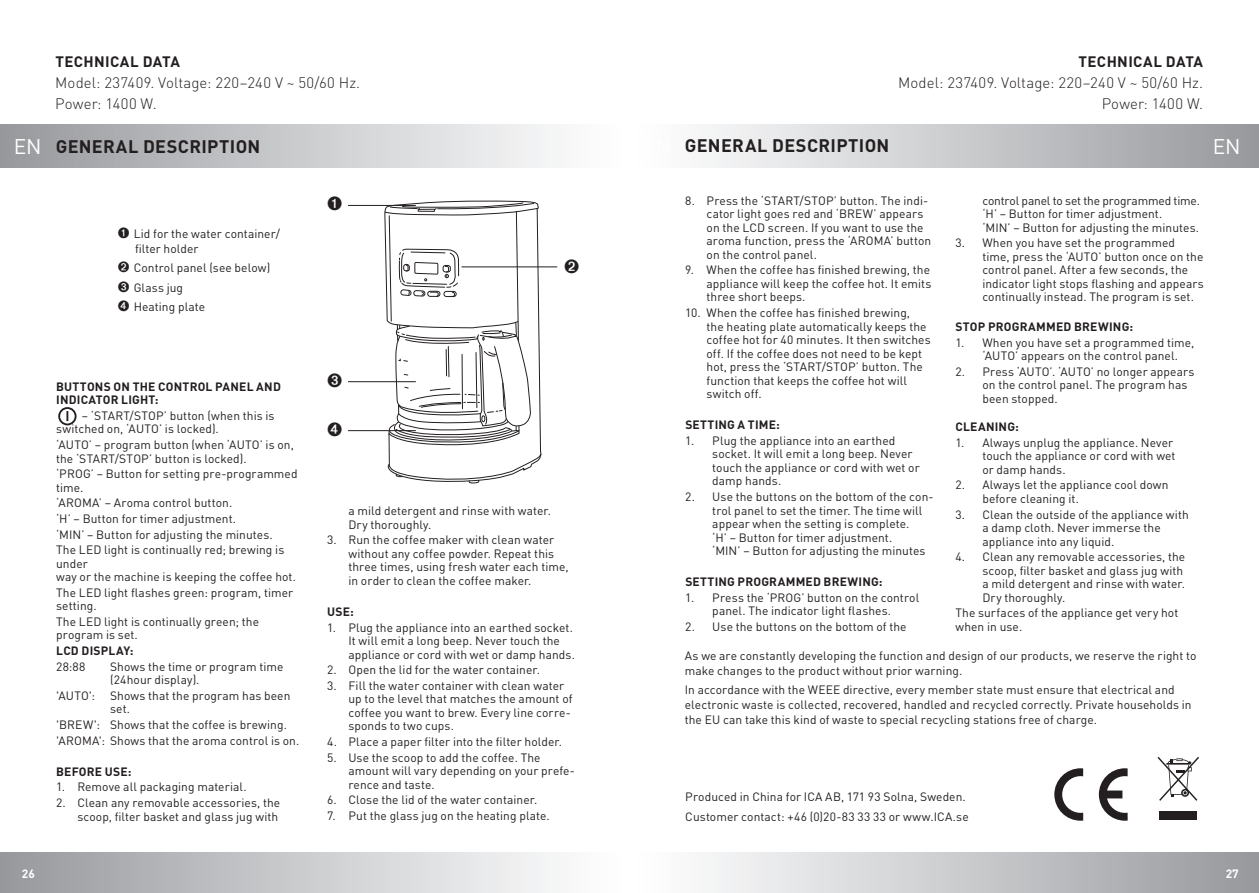
<style>
.page{position:relative;width:1259px;height:893px;background:#fff}
.page>*{position:absolute;margin:0;border:0;box-sizing:border-box;transform-origin:0 0}
.t1{font:21px "DIN Pro";color:#fff}
.t2{font:700 18px "DIN Pro";letter-spacing:.02em;color:#231f20}
.t3{font:300 15px/21px "DIN Pro";letter-spacing:.01em;color:#231f20;text-align:right}
.t4{font:700 15px "DIN Pro";letter-spacing:.025em;color:#231f20}
.t5{font:12px/13.5px "DIN Pro";letter-spacing:.005em;color:#231f20}
.t6{font:700 12px/13.5px "DIN Pro";letter-spacing:.015em;color:#231f20}
.t7{font:700 12px "DIN Pro";color:#fff}
.s1{font-weight:400;font-size:21px;color:#fff}
</style>
<div class="page">
<div style="left:629px;top:852px;width:630px;height:41px;background:linear-gradient(to right,#fff,#989a9e)"></div>
<div style="left:629px;top:125px;width:630px;height:42px;background:linear-gradient(to right,#fff,#989a9e)"></div>
<div style="left:0;top:852px;width:629px;height:41px;background:linear-gradient(to right,#98999d,#fff)"></div>
<div style="left:0;top:125px;width:629px;height:42px;background:linear-gradient(to right,#98999e,#fff)"></div>
<svg style="left:1054px;top:768px;width:29px;height:53px"></svg>
<svg style="left:1099px;top:768px;width:28px;height:53px"></svg>
<div style="left:1160px;top:811px;width:37px;height:8px;background:#231f20"></div>
<svg style="left:1157px;top:756px;width:42px;height:45px"></svg>
<div style="left:58px;top:407px;width:19px;height:18px;border:2px solid #231f20;border-radius:50%"></div>
<svg style="left:66px;top:411px;width:2px;height:10px"></svg>
<hr style="left:348px;top:381px;width:68px;height:1px;background:#231f20">
<hr style="left:348px;top:205px;width:68px;height:1px;background:#231f20">
<hr style="left:461px;top:266px;width:96px;height:1px;background:#231f20">
<hr style="left:348px;top:430px;width:68px;height:1px;background:#231f20">
<svg style="left:377px;top:200px;width:167px;height:284px"></svg>
<p class="t4" style="left:55px;top:51px;width:126px">TECHNICAL DATA</p>
<p class="t3" style="left:55px;top:71px;width:306px;text-align:left">Model: 237409. Voltage: 220–240 V ~ 50/60 Hz.<br>Power: 1400 W.</p>
<p class="t4" style="left:1078px;top:51px;width:126px">TECHNICAL DATA</p>
<p class="t3" style="left:898px;top:71px;width:306px">Model: 237409. Voltage: 220–240 V ~ 50/60 Hz.<br>Power: 1400 W.</p>
<h2 class="t2" style="left:14px;top:134px;width:248px"><span class="s1">EN</span> GENERAL DESCRIPTION</h2>
<h1 class="t1" style="left:1212px;top:132px;width:29px">EN</h1>
<h2 class="t2" style="left:685px;top:134px;width:206px">GENERAL DESCRIPTION</h2>
<p class="t5" style="left:135px;top:226px;width:146px;line-height:15px;text-indent:-17px">➊ Lid for the water container/ filter holder</p>
<p class="t5" style="left:118px;top:258px;width:154px;line-height:19.2px">➋ Control panel (see below)<br>➌ Glass jug<br>➍ Heating plate</p>
<p class="t6" style="left:56px;top:379px;width:226px">BUTTONS ON THE CONTROL PANEL AND<br>INDICATOR LIGHT:</p>
<p class="t5" style="left:56px;top:408px;width:220px;text-indent:26px">– ‘START/STOP’ button (when this is switched on, ‘AUTO’ is locked).</p>
<p class="t5" style="left:56px;top:437px;width:239px">‘AUTO’ – program button (when ‘AUTO’ is on, the ‘START/STOP’ button is locked).</p>
<p class="t5" style="left:56px;top:467px;width:243px">‘PROG’ – Button for setting pre-programmed time.</p>
<p class="t5" style="left:56px;top:495px;width:230px;line-height:15.6px">‘AROMA’ – Aroma control button.<br>‘H’ – Button for timer adjustment.<br>‘MIN’ – Button for adjusting the minutes.<br>The LED light is continually red; brewing is</p>
<p class="t5" style="left:56px;top:556px;width:241px">under<br>way or the machine is keeping the coffee hot.</p>
<p class="t5" style="left:56px;top:585px;width:239px">The LED light flashes green: program, timer setting.</p>
<p class="t5" style="left:56px;top:614px;width:204px">The LED light is continually green; the program is set.</p>
<p class="t6" style="left:56px;top:643px;width:79px">LCD DISPLAY:</p>
<p class="t5" style="left:56px;top:659px;width:31px">28:88</p>
<p class="t5" style="left:110px;top:659px;width:175px">Shows the time or program time (24hour display).</p>
<p class="t5" style="left:56px;top:688px;width:40px">'AUTO':</p>
<p class="t5" style="left:110px;top:688px;width:182px">Shows that the program has been set.</p>
<p class="t5" style="left:56px;top:716px;width:245px;line-height:15.6px">'BREW': Shows that the coffee is brewing. 'AROMA': Shows that the aroma control is on.</p>
<p class="t6" style="left:56px;top:764px;width:77px">BEFORE USE:</p>
<p class="t5" style="left:56px;top:780px;width:192px">1. Remove all packaging material.</p>
<p class="t5" style="left:56px;top:795px;width:226px;text-align:right">2. Clean any removable accessories, the scoop, filter basket and glass jug with</p>
<p class="t5" style="left:348px;top:504px;width:204px">a mild detergent and rinse with water.<br>Dry thoroughly.</p>
<p class="t5" style="left:348px;top:533px;width:222px;text-indent:-21px">3. Run the coffee maker with clean water without any coffee powder. Repeat this three times, using fresh water each time, in order to clean the coffee maker.</p>
<p class="t6" style="left:327px;top:604px;width:28px">USE:</p>
<p class="t5" style="left:348px;top:620px;width:228px;text-indent:-21px">1. Plug the appliance into an earthed socket.<br>It will emit a long beep. Never touch the appliance or cord with wet or damp hands.</p>
<p class="t5" style="left:327px;top:663px;width:214px">2. Open the lid for the water container.</p>
<p class="t5" style="left:348px;top:678px;width:226px;text-indent:-21px">3. Fill the water container with clean water up to the level that matches the amount of coffee you want to brew. Every line corre&shy;sponds to two cups.</p>
<p class="t5" style="left:327px;top:734px;width:236px">4. Place a paper filter into the filter holder.</p>
<p class="t5" style="left:348px;top:750px;width:228px;text-indent:-21px">5. Use the scoop to add the coffee. The amount will vary depending on your prefe&shy;rence and taste.</p>
<p class="t5" style="left:327px;top:793px;width:212px">6. Close the lid of the water container.</p>
<p class="t5" style="left:327px;top:808px;width:224px">7. Put the glass jug on the heating plate.</p>
<p class="t5" style="left:706px;top:193px;width:226px;text-indent:-21px">8. Press the ‘START/STOP’ button. The indi&shy;cator light goes red and ‘BREW’ appears on the LCD screen. If you want to use the aroma function, press the ‘AROMA’ button on the control panel.</p>
<p class="t5" style="left:706px;top:263px;width:226px;text-align:justify;text-indent:-21px">9. When the coffee has finished brewing, the appliance will keep the coffee hot. It emits three short beeps.</p>
<p class="t5" style="left:706px;top:305px;width:226px;text-indent:-21px">10. When the coffee has finished brewing,<br>the heating plate automatically keeps the coffee hot for 40 minutes. It then switches off. If the coffee does not need to be kept hot, press the ‘START/STOP’ button. The function that keeps the coffee hot will switch off.</p>
<p class="t6" style="left:685px;top:418px;width:96px">SETTING A TIME:</p>
<p class="t5" style="left:712px;top:433px;width:209px;text-indent:-27px">1. Plug the appliance into an earthed socket. It will emit a long beep. Never touch the appliance or cord with wet or damp hands.</p>
<p class="t5" style="left:712px;top:489px;width:221px;text-indent:-27px">2. Use the buttons on the bottom of the con&shy;trol panel to set the timer. The time will appear when the setting is complete.<br>‘H’ – Button for timer adjustment.<br>‘MIN’ – Button for adjusting the minutes</p>
<p class="t6" style="left:685px;top:575px;width:199px">SETTING PROGRAMMED BREWING:</p>
<p class="t5" style="left:685px;top:590px;width:235px;text-align:center">1. Press the ‘PROG’ button on the control panel. The indicator light flashes.</p>
<p class="t5" style="left:685px;top:619px;width:223px">2. Use the buttons on the bottom of the</p>
<p class="t5" style="left:982px;top:193px;width:219px">control panel to set the programmed time. ‘H’ – Button for timer adjustment.<br>‘MIN’ – Button for adjusting the minutes.</p>
<p class="t5" style="left:982px;top:236px;width:223px;text-indent:-27px">3. When you have set the programmed time, press the ‘AUTO’ button once on the control panel. After a few seconds, the indicator light stops flashing and appears continually instead. The program is set.</p>
<p class="t6" style="left:955px;top:320px;width:179px">STOP PROGRAMMED BREWING:</p>
<p class="t5" style="left:982px;top:335px;width:213px;text-indent:-27px">1. When you have set a programmed time, ‘AUTO’ appears on the control panel.</p>
<p class="t5" style="left:982px;top:364px;width:213px;text-indent:-27px">2. Press ‘AUTO’. ‘AUTO’ no longer appears on the control panel. The program has been stopped.</p>
<p class="t6" style="left:955px;top:420px;width:65px">CLEANING:</p>
<p class="t5" style="left:982px;top:435px;width:195px;text-indent:-27px">1. Always unplug the appliance. Never touch the appliance or cord with wet or damp hands.</p>
<p class="t5" style="left:982px;top:478px;width:188px;text-indent:-27px">2. Always let the appliance cool down before cleaning it.</p>
<p class="t5" style="left:982px;top:507px;width:208px;text-indent:-27px">3. Clean the outside of the appliance with a damp cloth. Never immerse the appliance into any liquid.</p>
<p class="t5" style="left:982px;top:550px;width:204px;text-indent:-27px">4. Clean any removable accessories, the scoop, filter basket and glass jug with a mild detergent and rinse with water.<br>Dry thoroughly.</p>
<p class="t5" style="left:955px;top:606px;width:224px">The surfaces of the appliance get very hot when in use.</p>
<p class="t5" style="left:685px;top:647px;width:513px;line-height:15px">As we are constantly developing the function and design of our products, we reserve the right to make changes to the product without prior warning.</p>
<p class="t5" style="left:685px;top:682px;width:508px;line-height:15px">In accordance with the WEEE directive, every member state must ensure that electrical and electronic waste is collected, recovered, handled and recycled correctly. Private households in the EU can take this kind of waste to special recycling stations free of charge.</p>
<p class="t5" style="left:685px;top:787px;width:285px;line-height:19.2px">Produced in China for ICA AB, 171 93 Solna, Sweden.<br>Customer contact: +46 (0)20-83 33 33 or www.ICA.se</p>
<p class="t7" style="left:22px;top:865px;width:15px">26</p>
<p class="t7" style="left:1225px;top:865px;width:15px">27</p>
</div>
